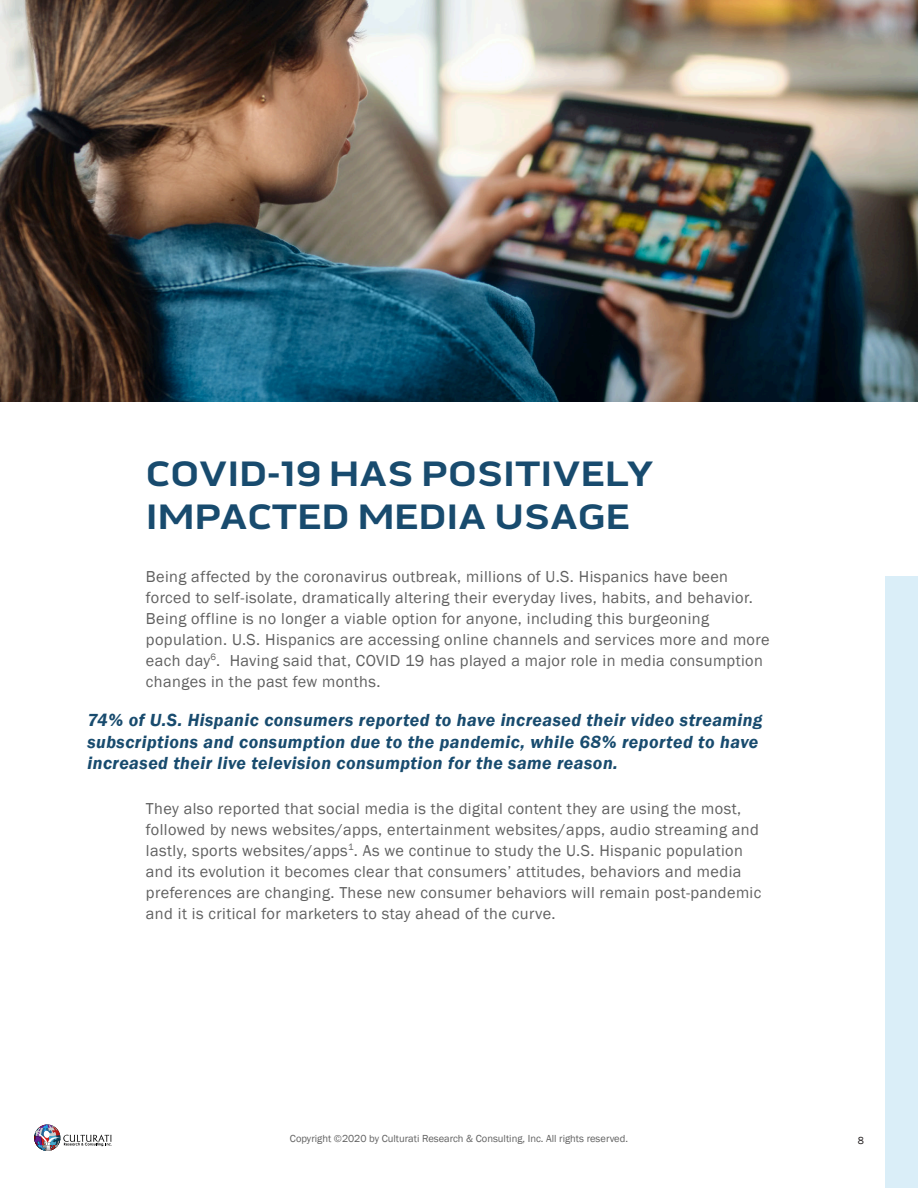
<style>
.page{position:relative;width:918px;height:1188px;background:#fff}
.page>*{position:absolute;margin:0;border:0;box-sizing:border-box;transform-origin:0 0}
.t1{font:700 36px/43.2px "Pill Gothic 900 mg";color:#184b6e}
.t2{font:italic 600 18px/21.6px "Franklin Gothic";letter-spacing:.025em;color:#184b6e}
.t3{font:16.35px/21px "Franklin Gothic";letter-spacing:.025em;color:#606060}
.t4{font:10.5px "Franklin Gothic";color:#606060}
.t5{font:10.5px "Franklin Gothic";color:#231f20}
</style>
<div class="page">
<svg style="left:34px;top:1124px;width:78px;height:27px"></svg>
<img style="left:0;top:0;width:918px;height:402px">
<div style="left:886px;top:577px;width:32px;height:611px;background:#daeef8"></div>
<p class="t1" style="left:146px;top:452px;width:510px">COVID-19 HAS POSITIVELY<br>IMPACTED MEDIA USAGE</p>
<p class="t3" style="left:146px;top:566px;width:625px">Being affected by the coronavirus outbreak, millions of U.S. Hispanics have been forced to self-isolate, dramatically altering their everyday lives, habits, and behavior.<br>Being offline is no longer a viable option for anyone, including this burgeoning population. U.S. Hispanics are accessing online channels and services more and more each day<sup>6</sup>. Having said that, COVID 19 has played a major role in media consumption changes in the past few months.</p>
<p class="t2" style="left:87px;top:709px;width:676px">74% of U.S. Hispanic consumers reported to have increased their video streaming subscriptions and consumption due to the pandemic, while 68% reported to have increased their live television consumption for the same reason.</p>
<p class="t3" style="left:146px;top:798px;width:617px">They also reported that social media is the digital content they are using the most, followed by news websites/apps, entertainment websites/apps, audio streaming and lastly, sports websites/apps<sup>1</sup>. As we continue to study the U.S. Hispanic population and its evolution it becomes clear that consumers’ attitudes, behaviors and media preferences are changing. These new consumer behaviors will remain post-pandemic and it is critical for marketers to stay ahead of the curve.</p>
<p class="t4" style="left:290px;top:1132px;width:340px">Copyright ©2020 by Culturati Research &amp; Consulting, Inc. All rights reserved.</p>
<p class="t5" style="left:858px;top:1134px;width:8px">8</p>
</div>
